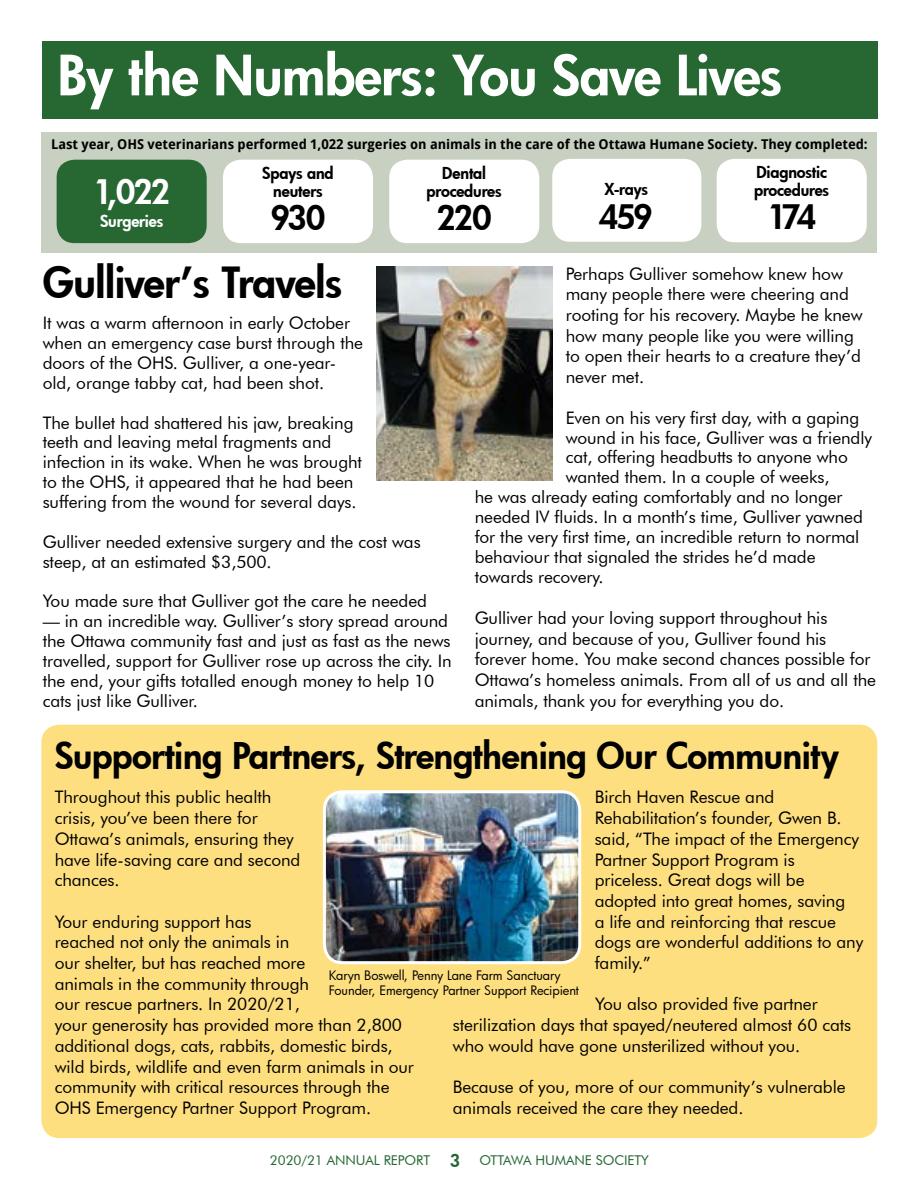
<style>
.page{position:relative;width:918px;height:1188px;background:#fff}
.page>*{position:absolute;margin:0;border:0;box-sizing:border-box;transform-origin:0 0}
.t1{font:54px "Futura Hv";letter-spacing:-.01em;color:#fff}
.t2{font:42px "Futura Hv";letter-spacing:-.01em;color:#000}
.t3{font:36px "Futura Hv";letter-spacing:-.01em;color:#000}
.t4{font:33px "Futura Hv";letter-spacing:-.055em;color:#000}
.t5{font:33px "Futura Hv";color:#fff}
.t6{font:17.25px/20.7px "Futura BT";letter-spacing:-.005em;color:#000}
.t7{font:16.2px/18px "Futura Hv";letter-spacing:-.01em;color:#000;text-align:center}
.t8{font:16.2px "Futura Hv";letter-spacing:-.01em;color:#fff}
.t9{font:700 13.5px "Droid Sans";letter-spacing:-.005em;color:#000}
.t10{font:13.5px "Futura BT";letter-spacing:-.005em;color:#266732}
.t11{font:12.75px/15px "Futura";letter-spacing:-.005em;color:#000}
.s1{font-family:"Futura Hv";font-size:17.25px}
</style>
<div class="page">
<div style="left:41px;top:725px;width:836px;height:413px;background:#fedf80;border-radius:18px"></div>
<div style="left:42px;top:133px;width:835px;height:120px;background:#c7d0c1"></div>
<div style="left:42px;top:41px;width:835px;height:78px;background:#266732"></div>
<div style="left:389px;top:160px;width:150px;height:83px;background:#fff;border-radius:18px"></div>
<div style="left:717px;top:159px;width:150px;height:83px;background:#fff;border-radius:18px"></div>
<div style="left:223px;top:160px;width:150px;height:83px;background:#fff;border-radius:18px"></div>
<div style="left:57px;top:160px;width:150px;height:83px;background:#266732;border-radius:18px"></div>
<div style="left:552px;top:159px;width:149px;height:83px;background:#fff;border-radius:18px"></div>
<img style="left:377px;top:266px;width:175px;height:214px">
<img style="left:324px;top:794px;width:256px;height:169px">
<div style="left:323px;top:790px;width:258px;height:174px;border:3px solid #fff;border-radius:18px"></div>
<h1 class="t1" style="left:57px;top:39px;width:726px">By the Numbers: You Save Lives</h1>
<p class="t9" style="left:51px;top:135px;width:818px">Last year, OHS veterinarians performed 1,022 surgeries on animals in the care of the Ottawa Humane Society. They completed:</p>
<p class="t7" style="left:262px;top:163px;width:73px">Spays and</p>
<p class="t7" style="left:427px;top:163px;width:77px">Dental procedures</p>
<h3 class="t5" style="left:93px;top:169px;width:79px">1,022</h3>
<p class="t7" style="left:273px;top:181px;width:51px">neuters</p>
<p class="t8" style="left:100px;top:210px;width:65px">Surgeries</p>
<h3 class="t4" style="left:599px;top:194px;width:55px">459</h3>
<p class="t7" style="left:605px;top:180px;width:45px">X-rays</p>
<h3 class="t4" style="left:271px;top:195px;width:56px">930</h3>
<h3 class="t4" style="left:437px;top:195px;width:56px">220</h3>
<p class="t7" style="left:754px;top:162px;width:77px;text-align:left">Diagnostic procedures</p>
<h3 class="t4" style="left:767px;top:194px;width:51px">174</h3>
<h2 class="t2" style="left:43px;top:254px;width:301px">Gulliver’s Travels</h2>
<p class="t6" style="left:43px;top:313px;width:322px;line-height:19.8px">It was a warm afternoon in early October when an emergency case burst through the doors of the OHS. Gulliver, a one-year&shy;old, orange tabby cat, had been shot.</p>
<p class="t6" style="left:43px;top:412px;width:321px;line-height:19.8px">The bullet had shattered his jaw, breaking teeth and leaving metal fragments and infection in its wake. When he was brought to the OHS, it appeared that he had been suffering from the wound for several days.</p>
<p class="t6" style="left:43px;top:532px;width:380px;line-height:19.8px">Gulliver needed extensive surgery and the cost was steep, at an estimated $3,500.</p>
<p class="t6" style="left:43px;top:591px;width:386px">You made sure that Gulliver got the care he needed</p>
<p class="t6" style="left:43px;top:611px;width:411px;line-height:19.8px">— in an incredible way. Gulliver’s story spread around the Ottawa community fast and just as fast as the news travelled, support for Gulliver rose up across the city. In the end, your gifts totalled enough money to help 10 cats just like Gulliver.</p>
<p class="t6" style="left:566px;top:263px;width:299px">Perhaps Gulliver somehow knew how many people there were cheering and rooting for his recovery. Maybe he knew how many people like you were willing to open their hearts to a creature they’d never met.</p>
<p class="t6" style="left:566px;top:407px;width:295px">Even on his very first day, with a gaping</p>
<p class="t6" style="left:566px;top:427px;width:308px">wound in his face, Gulliver was a friendly</p>
<p class="t6" style="left:566px;top:447px;width:284px">cat, offering headbutts to anyone who</p>
<p class="t6" style="left:566px;top:467px;width:265px">wanted them. In a couple of weeks,</p>
<p class="t6" style="left:475px;top:487px;width:369px">he was already eating comfortably and no longer</p>
<p class="t6" style="left:475px;top:506px;width:390px">needed IV fluids. In a month’s time, Gulliver yawned</p>
<p class="t6" style="left:475px;top:526px;width:386px">for the very first time, an incredible return to normal</p>
<p class="t6" style="left:475px;top:546px;width:342px">behaviour that signaled the strides he’d made</p>
<p class="t6" style="left:475px;top:566px;width:131px">towards recovery.</p>
<p class="t6" style="left:475px;top:607px;width:403px">Gulliver had your loving support throughout his journey, and because of you, Gulliver found his forever home. You make second chances possible for Ottawa’s homeless animals. From all of us and all the animals, thank you for everything you do.</p>
<h3 class="t3" style="left:55px;top:731px;width:786px">Supporting Partners, Strengthening Our Community</h3>
<p class="t6" style="left:55px;top:787px;width:247px">Throughout this public health crisis, you’ve been there for<br>Ottawa’s animals, ensuring they have life-saving care and second chances.</p>
<p class="t6" style="left:55px;top:911px;width:361px">Your enduring support has<br>reached not only the animals in<br>our shelter, but has reached more<br>animals in the community through<br>our rescue partners. In 2020/21,<br>your generosity has provided more than 2,800 additional dogs, cats, rabbits, domestic birds, wild birds, wildlife and even farm animals in our community with critical resources through the OHS Emergency Partner Support Program.</p>
<p class="t6" style="left:595px;top:787px;width:270px">Birch Haven Rescue and<br>Rehabilitation’s founder, Gwen B. said, “The impact of the Emergency<br>Partner Support Program is priceless. Great dogs will be adopted into great homes, saving<br>a life and reinforcing that rescue dogs are wonderful additions to any family.”</p>
<p class="t6" style="left:453px;top:994px;width:400px;text-indent:142px">You also provided five partner sterilization days that spayed/neutered almost 60 cats who would have gone unsterilized without you.</p>
<p class="t6" style="left:453px;top:1077px;width:394px">Because of you, more of our community’s vulnerable animals received the care they needed.</p>
<p class="t11" style="left:329px;top:967px;width:252px">Karyn Boswell, Penny Lane Farm Sanctuary<br>Founder, Emergency Partner Support Recipient</p>
<p class="t10" style="left:270px;top:1152px;width:381px">2020/21 ANNUAL REPORT <span class="s1">3</span> OTTAWA HUMANE SOCIETY</p>
</div>
